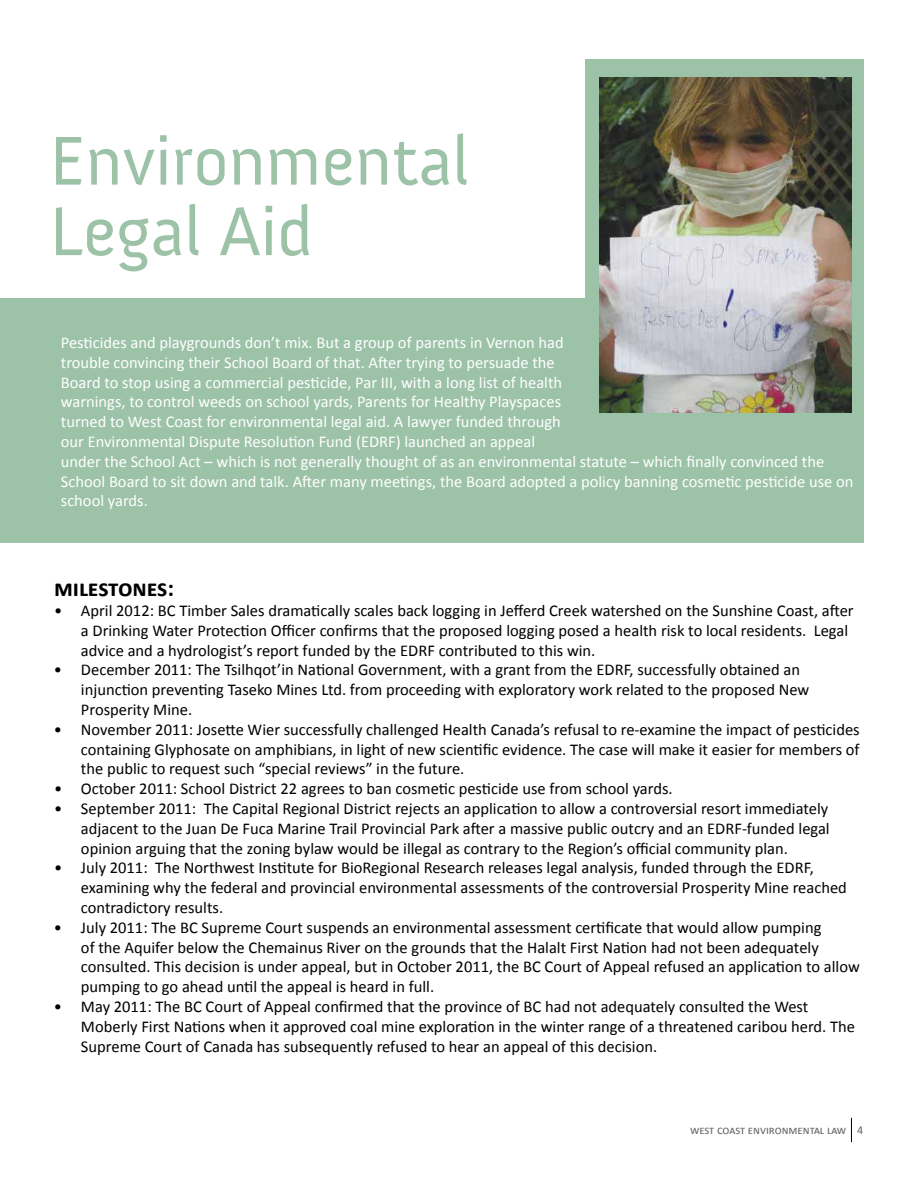
<style>
.page{position:relative;width:918px;height:1188px;background:#fff}
.page>*{position:absolute;margin:0;border:0;box-sizing:border-box;transform-origin:0 0}
.t1{font:70.5px/70.5px "Anivers";color:#9cc2a7}
.t2{font:700 24px "Calibri";color:#000}
.t3{font:16.5px/19.8px "Calibri";color:#000}
.t4{font:16.5px/19.8px "Calibri";color:#fff}
.t5{font:12px "Calibri";color:#636466}
</style>
<div class="page">
<svg style="left:851px;top:1118px;width:1px;height:24px"></svg>
<div style="left:0;top:298px;width:864px;height:245px;background:#9cc2a7"></div>
<div style="left:585px;top:59px;width:279px;height:370px;background:#9cc2a7"></div>
<img style="left:599px;top:77px;width:252px;height:335px">
<h1 class="t1" style="left:50px;top:127px;width:422px">Environmental<br>Legal Aid</h1>
<p class="t4" style="left:61px;top:333px;width:794px">Pesticides and playgrounds don’t mix. But a group of parents in Vernon had<br>trouble convincing their School Board of that. After trying to persuade the<br>Board to stop using a commercial pesticide, Par III, with a long list of health<br>warnings, to control weeds on school yards, Parents for Healthy Playspaces<br>turned to West Coast for environmental legal aid. A lawyer funded through<br>our Environmental Dispute Resolution Fund (EDRF) launched an appeal<br>under the School Act – which is not generally thought of as an environmental statute – which finally convinced the School Board to sit down and talk. After many meetings, the Board adopted a policy banning cosmetic pesticide use on school yards.</p>
<h2 class="t2" style="left:54px;top:573px;width:122px">milestones:</h2>
<p class="t3" style="left:81px;top:601px;width:774px;text-indent:-27px">• April 2012: BC Timber Sales dramatically scales back logging in Jefferd Creek watershed on the Sunshine Coast, after a Drinking Water Protection Officer confirms that the proposed logging posed a health risk to local residents. Legal advice and a hydrologist’s report funded by the EDRF contributed to this win.</p>
<p class="t3" style="left:81px;top:660px;width:730px;text-indent:-27px">• December 2011: The Tsilhqot’in National Government, with a grant from the EDRF, successfully obtained an injunction preventing Taseko Mines Ltd. from proceeding with exploratory work related to the proposed New<br>Prosperity Mine.</p>
<p class="t3" style="left:81px;top:719px;width:780px;text-align:justify;text-indent:-27px">• November 2011: Josette Wier successfully challenged Health Canada’s refusal to re-examine the impact of pesticides containing Glyphosate on amphibians, in light of new scientific evidence. The case will make it easier for members of the public to request such “special reviews” in the future.</p>
<p class="t3" style="left:54px;top:779px;width:620px">• October 2011: School District 22 agrees to ban cosmetic pesticide use from school yards.</p>
<p class="t3" style="left:81px;top:799px;width:750px;text-align:justify;text-indent:-27px">• September 2011: The Capital Regional District rejects an application to allow a controversial resort immediately adjacent to the Juan De Fuca Marine Trail Provincial Park after a massive public outcry and an EDRF-funded legal opinion arguing that the zoning bylaw would be illegal as contrary to the Region’s official community plan.</p>
<p class="t3" style="left:81px;top:858px;width:767px;text-indent:-27px">• July 2011: The Northwest Institute for BioRegional Research releases legal analysis, funded through the EDRF, examining why the federal and provincial environmental assessments of the controversial Prosperity Mine reached contradictory results.</p>
<p class="t3" style="left:81px;top:917px;width:780px;text-indent:-27px">• July 2011: The BC Supreme Court suspends an environmental assessment certificate that would allow pumping<br>of the Aquifer below the Chemainus River on the grounds that the Halalt First Nation had not been adequately consulted. This decision is under appeal, but in October 2011, the BC Court of Appeal refused an application to allow pumping to go ahead until the appeal is heard in full.</p>
<p class="t3" style="left:81px;top:997px;width:776px;text-indent:-27px">• May 2011: The BC Court of Appeal confirmed that the province of BC had not adequately consulted the West<br>Moberly First Nations when it approved coal mine exploration in the winter range of a threatened caribou herd. The<br>Supreme Court of Canada has subsequently refused to hear an appeal of this decision.</p>
<p class="t5" style="left:690px;top:1122px;width:175px">west coast environmental law 4</p>
</div>
